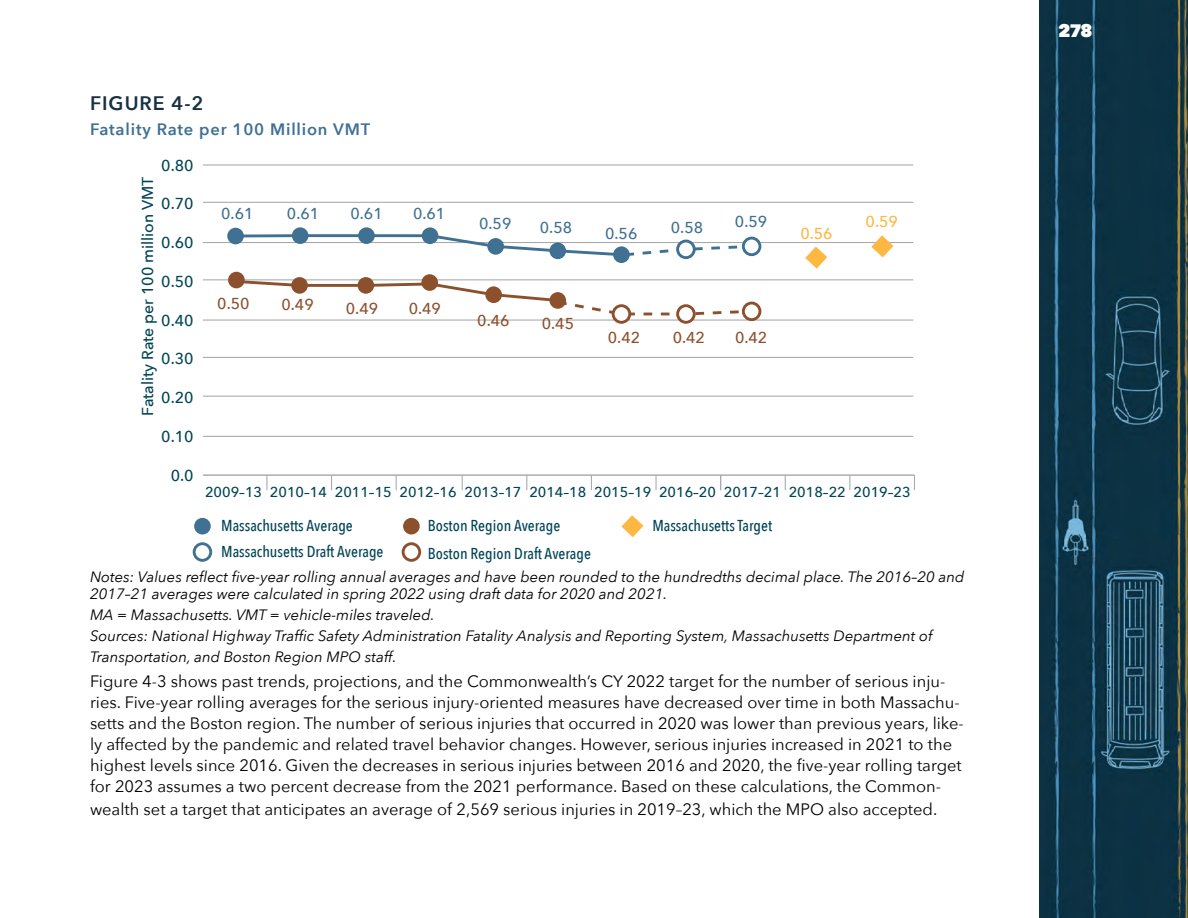
<style>
.page{position:relative;width:1188px;height:918px;background:#fff}
.page>*{position:absolute;margin:0;border:0;box-sizing:border-box;transform-origin:0 0}
.Table_title{font:600 19.5px "Avenir Next";letter-spacing:.05em;color:#173141}
.t1{font:800 18px "Avenir Next";color:#fff}
.t2{font:16.5px/21px "Avenir Next";color:#000}
.table_header_subtitl{font:600 16.5px "Avenir Next";letter-spacing:.05em;color:#407092}
.t3{font:500 15.75px "Avenir Next Condensed";color:#004555}
.t4{font:500 15.75px "Avenir Next";color:#004555}
.t5{font:500 15.75px "Avenir Next";color:#407092}
.t6{font:500 15.75px "Avenir Next";color:#8c502d}
.t7{font:500 15.75px "Avenir Next";color:#fcb840}
.t8{font:italic 15px/16.5px "Avenir Next";color:#000}
.t9{font:500 14.4px "Avenir Next";color:#004555}
</style>
<div class="page">
<img style="left:1040px;top:0;width:148px;height:918px">
<hr style="left:203px;top:202px;width:710px;height:1px;background:#a7a9ac">
<hr style="left:203px;top:242px;width:710px;height:1px;background:#a7a9ac">
<hr style="left:203px;top:164px;width:710px;height:2px;background:#a7a9ac">
<hr style="left:203px;top:357px;width:710px;height:1px;background:#a7a9ac">
<hr style="left:203px;top:396px;width:710px;height:1px;background:#a7a9ac">
<hr style="left:203px;top:279px;width:710px;height:1px;background:#a7a9ac">
<hr style="left:203px;top:320px;width:710px;height:1px;background:#a7a9ac">
<hr style="left:203px;top:436px;width:710px;height:1px;background:#a7a9ac">
<hr style="left:203px;top:474px;width:711px;height:2px;background:#a7a9ac">
<svg style="left:621px;top:515px;width:22px;height:22px"></svg>
<svg style="left:266px;top:476px;width:1px;height:14px"></svg>
<svg style="left:331px;top:476px;width:1px;height:14px"></svg>
<svg style="left:396px;top:476px;width:1px;height:14px"></svg>
<svg style="left:462px;top:476px;width:1px;height:14px"></svg>
<svg style="left:526px;top:476px;width:1px;height:14px"></svg>
<svg style="left:591px;top:476px;width:1px;height:14px"></svg>
<svg style="left:655px;top:476px;width:2px;height:14px"></svg>
<div style="left:227px;top:228px;width:17px;height:16px;background:#407092;border-radius:50%"></div>
<div style="left:292px;top:227px;width:16px;height:17px;background:#407092;border-radius:50%"></div>
<svg style="left:358px;top:227px;width:17px;height:17px"></svg>
<div style="left:422px;top:227px;width:16px;height:17px;background:#407092;border-radius:50%"></div>
<div style="left:613px;top:246px;width:17px;height:17px;background:#407092;border-radius:50%"></div>
<div style="left:228px;top:272px;width:17px;height:16px;background:#8c502d;border-radius:50%"></div>
<svg style="left:421px;top:274px;width:17px;height:17px"></svg>
<div style="left:194px;top:518px;width:17px;height:16px;background:#407092;border-radius:50%"></div>
<div style="left:193px;top:542px;width:19px;height:20px;border:3px solid #407092;border-radius:50%"></div>
<div style="left:403px;top:518px;width:17px;height:16px;background:#8c502d;border-radius:50%"></div>
<div style="left:402px;top:542px;width:19px;height:20px;border:3px solid #8c502d;border-radius:50%"></div>
<svg style="left:720px;top:476px;width:1px;height:14px"></svg>
<svg style="left:785px;top:476px;width:1px;height:14px"></svg>
<svg style="left:849px;top:476px;width:1px;height:14px"></svg>
<svg style="left:914px;top:475px;width:1px;height:15px"></svg>
<svg style="left:871px;top:235px;width:22px;height:22px"></svg>
<svg style="left:805px;top:247px;width:22px;height:22px"></svg>
<svg style="left:233px;top:278px;width:519px;height:38px"></svg>
<svg style="left:233px;top:233px;width:521px;height:25px"></svg>
<div style="left:743px;top:238px;width:17px;height:17px;background:#fff;border-radius:50%"></div>
<div style="left:742px;top:237px;width:19px;height:19px;border:3px solid #407092;border-radius:50%"></div>
<div style="left:743px;top:303px;width:17px;height:17px;background:#fff;border-radius:50%"></div>
<div style="left:742px;top:302px;width:19px;height:19px;border:3px solid #8c502d;border-radius:50%"></div>
<div style="left:678px;top:241px;width:16px;height:17px;background:#fff;border-radius:50%"></div>
<div style="left:676px;top:240px;width:20px;height:19px;border:3px solid #407092;border-radius:50%"></div>
<svg style="left:678px;top:306px;width:16px;height:16px"></svg>
<div style="left:676px;top:304px;width:20px;height:20px;border:3px solid #8c502d;border-radius:50%"></div>
<div style="left:613px;top:306px;width:17px;height:16px;background:#fff;border-radius:50%"></div>
<div style="left:612px;top:304px;width:19px;height:20px;border:3px solid #8c502d;border-radius:50%"></div>
<p class="Table_title" style="left:90px;top:86px;width:115px">FIGURE 4-2</p>
<p class="table_header_subtitl" style="left:90px;top:115px;width:282px">Fatality Rate per 100 Million VMT</p>
<p class="t4" style="left:161px;top:152px;width:34px">0.80</p>
<p class="t4" style="left:161px;top:190px;width:34px">0.70</p>
<p class="t4" style="left:161px;top:229px;width:34px">0.60</p>
<p class="t4" style="left:161px;top:268px;width:34px">0.50</p>
<p class="t4" style="left:161px;top:307px;width:34px">0.40</p>
<p class="t4" style="left:161px;top:346px;width:34px">0.30</p>
<p class="t4" style="left:161px;top:384px;width:34px">0.20</p>
<p class="t4" style="left:161px;top:423px;width:34px">0.10</p>
<p class="t4" style="left:171px;top:462px;width:24px">0.0</p>
<p class="t4" style="left:134px;top:416px;width:240px;rotate:-90deg">Fatality Rate per 100 million VMT</p>
<p class="t5" style="left:221px;top:200px;width:34px">0.61</p>
<p class="t5" style="left:287px;top:200px;width:34px">0.61</p>
<p class="t5" style="left:350px;top:200px;width:34px">0.61</p>
<p class="t5" style="left:413px;top:200px;width:34px">0.61</p>
<p class="t6" style="left:217px;top:290px;width:34px">0.50</p>
<p class="t6" style="left:281px;top:291px;width:34px">0.49</p>
<p class="t6" style="left:346px;top:295px;width:34px">0.49</p>
<p class="t6" style="left:409px;top:295px;width:34px">0.49</p>
<p class="t5" style="left:479px;top:210px;width:34px">0.59</p>
<p class="t5" style="left:540px;top:214px;width:34px">0.58</p>
<p class="t6" style="left:477px;top:307px;width:34px">0.46</p>
<p class="t6" style="left:542px;top:310px;width:34px">0.45</p>
<p class="t5" style="left:605px;top:220px;width:34px">0.56</p>
<p class="t5" style="left:671px;top:214px;width:34px">0.58</p>
<p class="t5" style="left:735px;top:208px;width:34px">0.59</p>
<p class="t7" style="left:866px;top:208px;width:34px">0.59</p>
<p class="t7" style="left:800px;top:220px;width:34px">0.56</p>
<p class="t6" style="left:608px;top:324px;width:34px">0.42</p>
<p class="t6" style="left:673px;top:324px;width:34px">0.42</p>
<p class="t6" style="left:735px;top:324px;width:34px">0.42</p>
<p class="t9" style="left:205px;top:480px;width:707px">2009–13 2010–14 2011–15 2012–16 2013–17 2014–18 2015–19 2016–20 2017–21 2018–22 2019–23</p>
<p class="t3" style="left:221px;top:516px;width:133px">Massachusetts Average</p>
<p class="t3" style="left:428px;top:516px;width:134px">Boston Region Average</p>
<p class="t3" style="left:652px;top:516px;width:121px">Massachusetts Target</p>
<p class="t3" style="left:428px;top:544px;width:165px">Boston Region Draft Average</p>
<p class="t3" style="left:221px;top:542px;width:164px">Massachusetts Draft Average</p>
<p class="t8" style="left:90px;top:568px;width:876px">Notes: Values reflect five-year rolling annual averages and have been rounded to the hundredths decimal place. The 2016–20 and<br>2017–21 averages were calculated in spring 2022 using draft data for 2020 and 2021.</p>
<p class="t8" style="left:90px;top:605px;width:346px">MA = Massachusetts. VMT = vehicle-miles traveled.</p>
<p class="t8" style="left:90px;top:624px;width:844px;line-height:21px">Sources: National Highway Traffic Safety Administration Fatality Analysis and Reporting System, Massachusetts Department of<br>Transportation, and Boston Region MPO staff.</p>
<p class="t2" style="left:90px;top:670px;width:875px">Figure 4-3 shows past trends, projections, and the Commonwealth’s CY 2022 target for the number of serious inju&shy;ries. Five-year rolling averages for the serious injury-oriented measures have decreased over time in both Massachu&shy;setts and the Boston region. The number of serious injuries that occurred in 2020 was lower than previous years, like&shy;ly affected by the pandemic and related travel behavior changes. However, serious injuries increased in 2021 to the highest levels since 2016. Given the decreases in serious injuries between 2016 and 2020, the five-year rolling target for 2023 assumes a two percent decrease from the 2021 performance. Based on these calculations, the Common-</p>
<p class="t2" style="left:90px;top:798px;width:849px">wealth set a target that anticipates an average of 2,569 serious injuries in 2019–23, which the MPO also accepted.</p>
<p class="t1" style="left:1058px;top:20px;width:36px">278</p>
</div>
